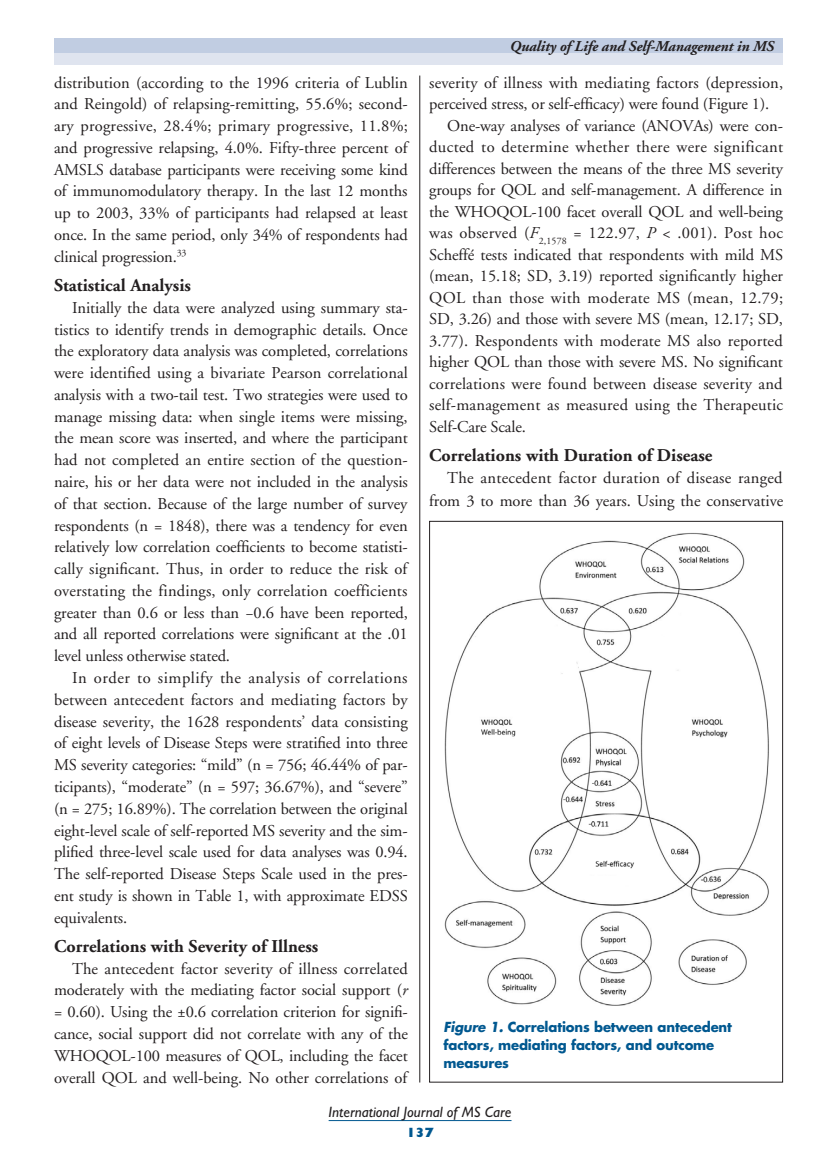
<style>
.page{position:relative;width:837px;height:1161px;background:#fff}
.page>*{position:absolute;margin:0;border:0;box-sizing:border-box;transform-origin:0 0}
.L2_Subhead__black{font:700 18px "Adobe Garamond";color:#231f20}
.Text{font:16.5px/21.8px "Adobe Garamond";letter-spacing:-.005em;color:#231f20;text-align:justify}
.Text-2{font:16.5px/22.4px "Adobe Garamond";letter-spacing:.015em;color:#231f20;text-align:right}
.Running_Head{font:italic 700 15px "Adobe Garamond";letter-spacing:-.01em;color:#231f20}
.t1{font:italic 15px "Gill Sans";color:#231f20}
.Table_Head{font:700 13.5px/18px "Futura";letter-spacing:-.01em;color:#005890}
.t2{font:800 13.5px "Gill Sans";color:#005890}
.s1{font-style:italic}
</style>
<div class="page">
<hr style="left:329px;top:1120px;width:183px;height:1px;background:#005890">
<div style="left:54px;top:53px;width:729px;height:12px;background:#dfe4ef"></div>
<div style="left:54px;top:38px;width:729px;height:15px;background:#c1cde2"></div>
<hr style="left:419px;top:76px;width:1px;height:1007px;background:#231f20">
<img style="left:444px;top:533px;width:325px;height:473px">
<p class="Text" style="left:54px;top:72px;width:355px">distribution (according to the 1996 criteria of Lublin and Reingold) of relapsing-remitting, 55.6%; second&shy;ary progressive, 28.4%; primary progressive, 11.8%; and progressive relapsing, 4.0%. Fifty-three percent of AMSLS database participants were receiving some kind of immunomodulatory therapy. In the last 12 months up to 2003, 33% of participants had relapsed at least once. In the same period, only 34% of respondents had clinical progression.<sup>33</sup></p>
<p class="L2_Subhead__black" style="left:54px;top:275px;width:138px">Statistical Analysis</p>
<p class="Text" style="left:54px;top:297px;width:355px;text-indent:18px">Initially the data were analyzed using summary sta&shy;tistics to identify trends in demographic details. Once the exploratory data analysis was completed, correlations were identified using a bivariate Pearson correlational analysis with a two-tail test. Two strategies were used to manage missing data: when single items were missing, the mean score was inserted, and where the participant had not completed an entire section of the question&shy;naire, his or her data were not included in the analysis of that section. Because of the large number of survey respondents (n = 1848), there was a tendency for even relatively low correlation coefficients to become statisti&shy;cally significant. Thus, in order to reduce the risk of overstating the findings, only correlation coefficients greater than 0.6 or less than −0.6 have been reported, and all reported correlations were significant at the .01 level unless otherwise stated.</p>
<p class="Text" style="left:54px;top:667px;width:355px;text-indent:18px">In order to simplify the analysis of correlations between antecedent factors and mediating factors by disease severity, the 1628 respondents’ data consisting of eight levels of Disease Steps were stratified into three MS severity categories: “mild” (n = 756; 46.44% of par&shy;ticipants), “moderate” (n = 597; 36.67%), and “severe” (n = 275; 16.89%). The correlation between the original eight-level scale of self-reported MS severity and the sim&shy;plified three-level scale used for data analyses was 0.94.<br>The self-reported Disease Steps Scale used in the pres&shy;ent study is shown in Table 1, with approximate EDSS equivalents.</p>
<p class="L2_Subhead__black" style="left:54px;top:936px;width:266px">Correlations with Severity of Illness</p>
<p class="Text" style="left:54px;top:958px;width:356px;text-indent:18px">The antecedent factor severity of illness correlated moderately with the mediating factor social support (<span class="s1">r </span>= 0.60). Using the ±0.6 correlation criterion for signifi&shy;cance, social support did not correlate with any of the WHOQOL-100 measures of QOL, including the facet overall QOL and well-being. No other correlations of</p>
<p class="Running_Head" style="left:510px;top:38px;width:266px">Quality of Life and Self-Management in MS</p>
<p class="Text" style="left:429px;top:72px;width:355px">severity of illness with mediating factors (depression, perceived stress, or self-efficacy) were found (Figure 1).</p>
<p class="Text" style="left:429px;top:115px;width:356px;text-indent:18px">One-way analyses of variance (ANOVAs) were con&shy;ducted to determine whether there were significant differences between the means of the three MS severity groups for QOL and self-management. A difference in the WHOQOL-100 facet overall QOL and well-being was observed (<span class="s1">F</span><sub>2,1578</sub> = 122.97, <span class="s1">P</span> &lt; .001). Post hoc Scheffé tests indicated that respondents with mild MS (mean, 15.18; SD, 3.19) reported significantly higher QOL than those with moderate MS (mean, 12.79; SD, 3.26) and those with severe MS (mean, 12.17; SD, 3.77). Respondents with moderate MS also reported higher QOL than those with severe MS. No significant correlations were found between disease severity and self-management as measured using the Therapeutic Self-Care Scale.</p>
<p class="L2_Subhead__black" style="left:429px;top:445px;width:285px">Correlations with Duration of Disease</p>
<p class="Text-2" style="left:429px;top:467px;width:356px">The antecedent factor duration of disease ranged from 3 to more than 36 years. Using the conservative</p>
<p class="Table_Head" style="left:443px;top:1017px;width:290px"><span class="s1">Figure 1.</span> Correlations between antecedent factors, mediating factors, and outcome measures</p>
<p class="t1" style="left:329px;top:1104px;width:184px">International Journal of MS Care</p>
<p class="t2" style="left:406px;top:1124px;width:29px">137</p>
</div>
